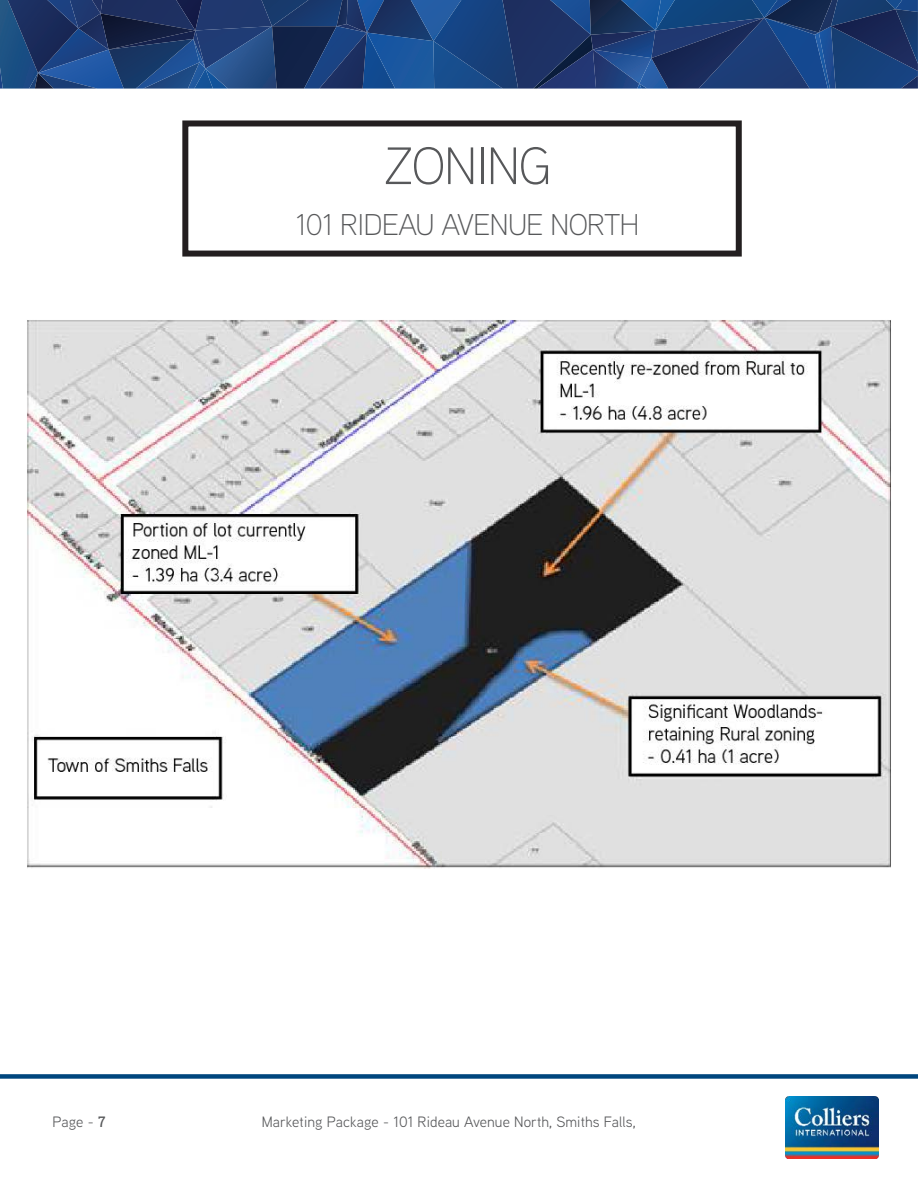
<style>
.page{position:relative;width:918px;height:1188px;background:#fff}
.page>*{position:absolute;margin:0;border:0;box-sizing:border-box;transform-origin:0 0}
.t1{font:300 52.5px "Aaux Next";letter-spacing:-.02em;color:#57585a}
.t2{font:300 30px "Aaux Next";letter-spacing:-.02em;color:#57585a}
.t3{font:15px "Aaux Next";letter-spacing:.005em;color:#57585a}
.s1{font-weight:600}
</style>
<div class="page">
<img style="left:785px;top:1097px;width:93px;height:61px">
<div style="left:0;top:1074px;width:918px;height:5px;background:#00467e"></div>
<svg style="left:0;top:0;width:918px;height:89px;background:#1d3e75"></svg>
<div style="left:182px;top:120px;width:560px;height:137px;border:6px solid #231f20"></div>
<img style="left:27px;top:320px;width:864px;height:548px">
<p class="t1" style="left:384px;top:131px;width:169px">ZONING</p>
<p class="t2" style="left:296px;top:205px;width:345px">101 RIDEAU AVENUE NORTH</p>
<p class="t3" style="left:52px;top:1111px;width:55px">Page - <span class="s1">7</span></p>
<p class="t3" style="left:262px;top:1111px;width:375px">Marketing Package - 101 Rideau Avenue North, Smiths Falls,</p>
</div>
